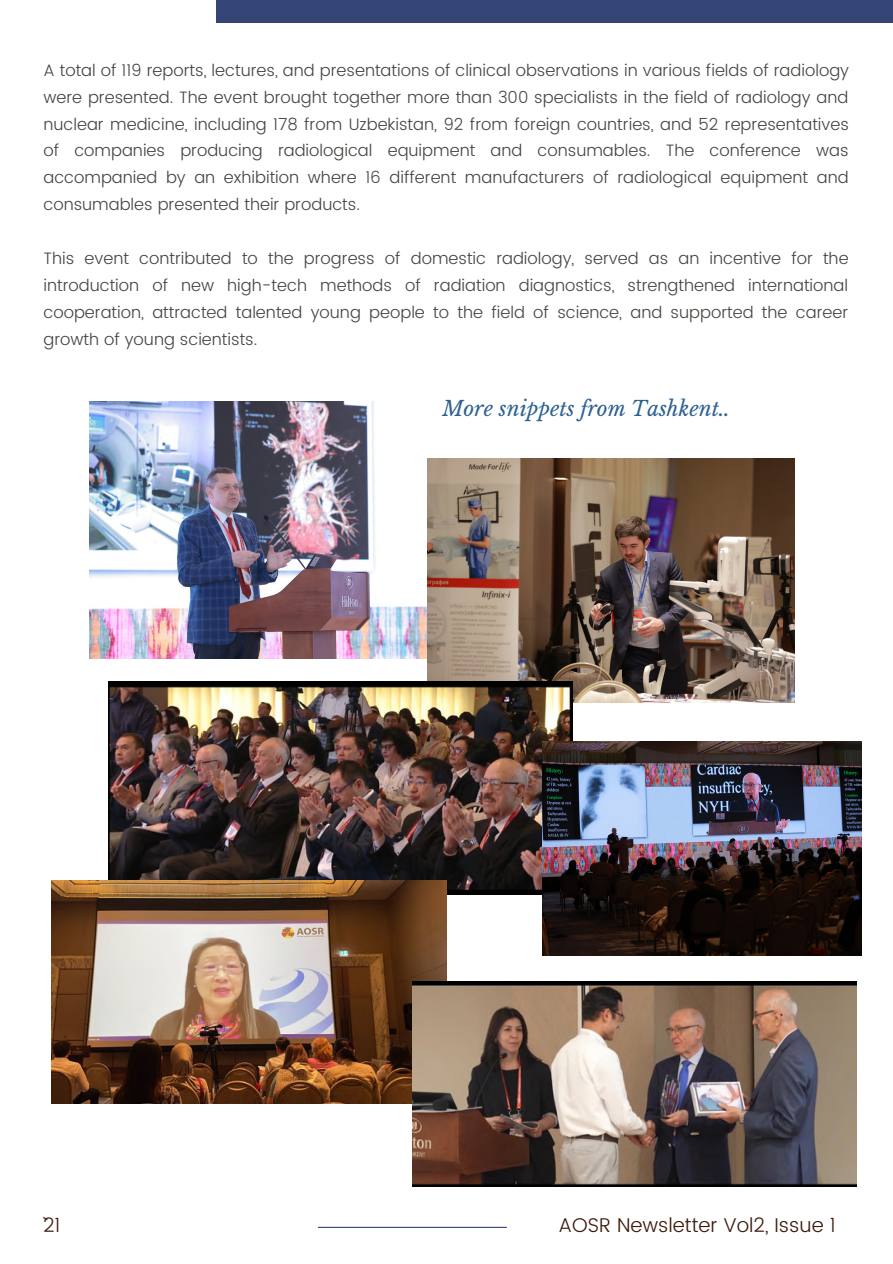
<style>
.page{position:relative;width:893px;height:1264px;background:#fff}
.page>*{position:absolute;margin:0;border:0;box-sizing:border-box;transform-origin:0 0}
.t1{font:italic 20.55px "Libre Baskerville";color:#2f6291}
.t2{font:300 19.95px "Poppins";color:#3c1a0c}
.t3{font:300 16.5px/27px "Poppins";color:#444440;text-align:justify}
</style>
<div class="page">
<hr style="left:318px;top:1226px;width:189px;height:1px;background:#344474">
<div style="left:216px;top:0;width:676px;height:23px;background:#344474"></div>
<img style="left:89px;top:401px;width:386px;height:257px">
<img style="left:428px;top:459px;width:366px;height:244px">
<img style="left:109px;top:681px;width:463px;height:213px">
<img style="left:542px;top:741px;width:319px;height:214px">
<img style="left:51px;top:880px;width:395px;height:223px">
<img style="left:412px;top:981px;width:444px;height:205px">
<p class="t3" style="left:43px;top:56px;width:807px">A total of 119 reports, lectures, and presentations of clinical observations in various fields of radiology were presented. The event brought together more than 300 specialists in the field of radiology and nuclear medicine, including 178 from Uzbekistan, 92 from foreign countries, and 52 representatives of companies producing radiological equipment and consumables. The conference was accompanied by an exhibition where 16 different manufacturers of radiological equipment and consumables presented their products.</p>
<p class="t3" style="left:43px;top:245px;width:806px">This event contributed to the progress of domestic radiology, served as an incentive for the introduction of new high-tech methods of radiation diagnostics, strengthened international cooperation, attracted talented young people to the field of science, and supported the career growth of young scientists.</p>
<p class="t1" style="left:442px;top:396px;width:289px">More snippets from Tashkent..</p>
<p class="t2" style="left:43px;top:1213px;width:19px">`21</p>
<p class="t2" style="left:558px;top:1213px;width:278px">AOSR Newsletter Vol2, Issue 1</p>
</div>
